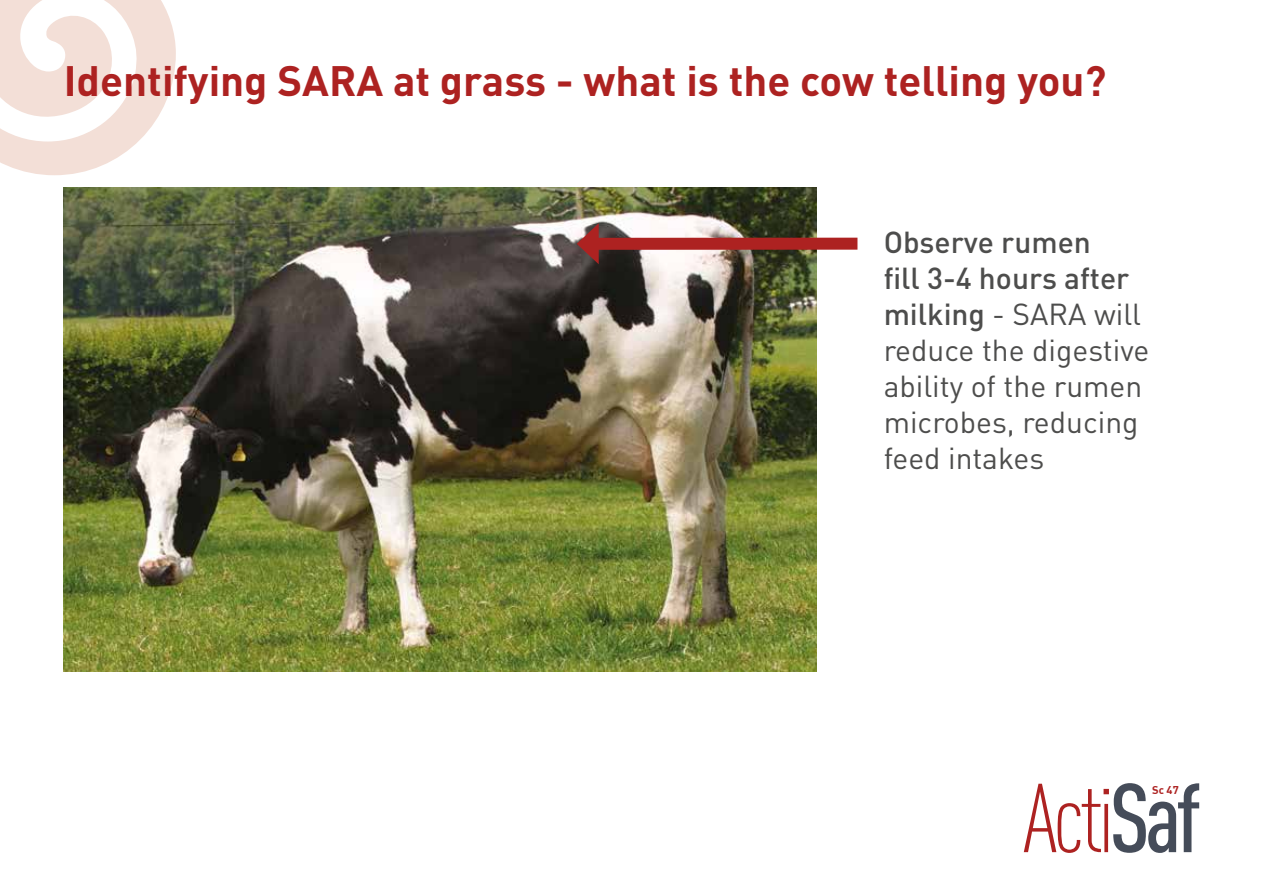
<style>
.page{position:relative;width:1263px;height:893px;background:#fff}
.page>*{position:absolute;margin:0;border:0;box-sizing:border-box;transform-origin:0 0}
.t1{font:700 42px "DIN Pro";color:#ad2221}
.t2{font:30px/36px "DIN Pro";color:#4d4d4c}
.t3{font:700 11.1px "DIN";color:#ad2221}
.s1{font-weight:500}
</style>
<div class="page">
<svg style="left:0;top:0;width:176px;height:175px"></svg>
<svg style="left:1024px;top:783px;width:175px;height:70px"></svg>
<img style="left:64px;top:187px;width:753px;height:485px">
<div style="left:590px;top:238px;width:267px;height:12px;background:#ad2221"></div>
<svg style="left:577px;top:223px;width:22px;height:41px"></svg>
<h1 class="t1" style="left:64px;top:52px;width:1044px">Identifying SARA at grass - what is the cow telling you?</h1>
<p class="t2" style="left:884px;top:223px;width:267px"><span class="s1">Observe rumen<br>fill 3-4 hours after milking</span> - SARA will reduce the digestive ability of the rumen microbes, reducing feed intakes</p>
<p class="t3" style="left:1152px;top:782px;width:28px">Sc 47</p>
</div>
